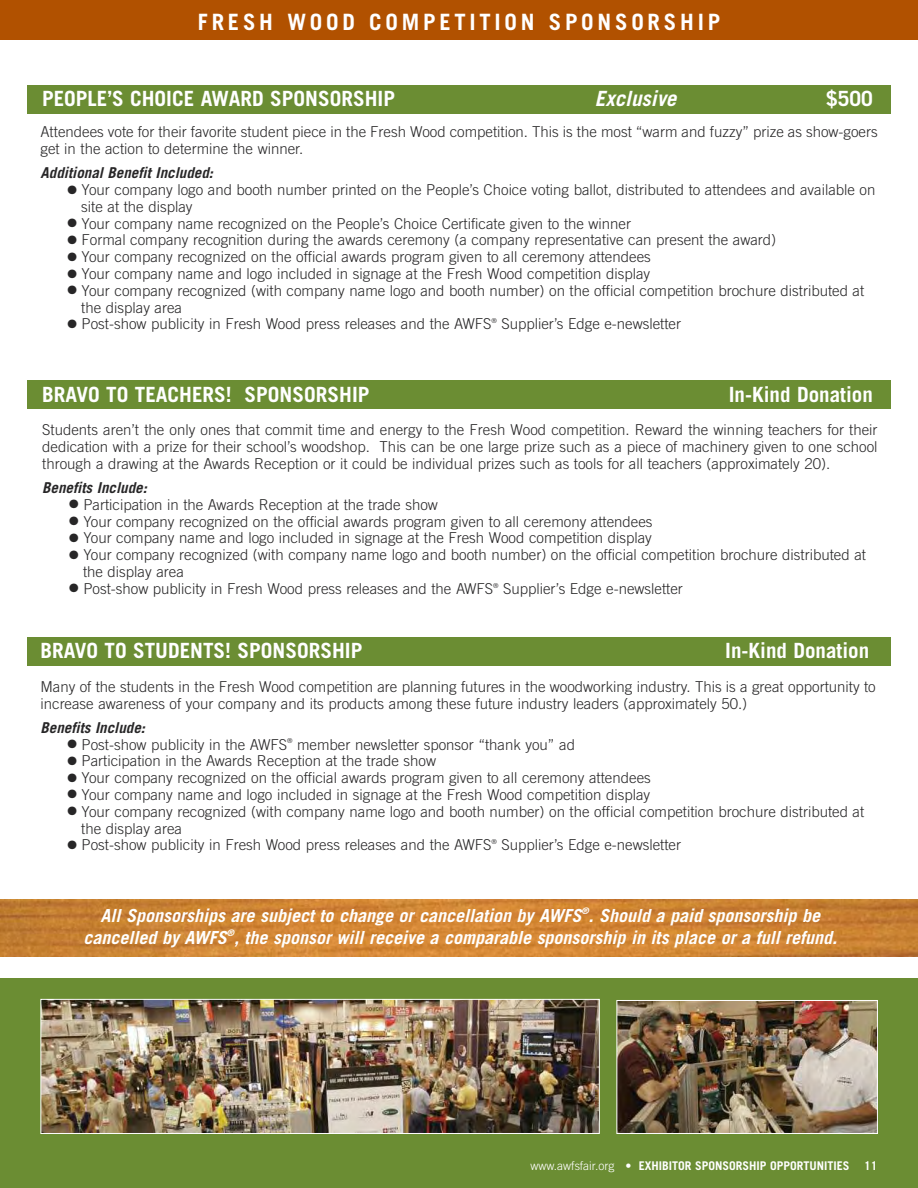
<style>
.page{position:relative;width:918px;height:1188px;background:#fff}
.page>*{position:absolute;margin:0;border:0;box-sizing:border-box;transform-origin:0 0}
.t1{font:700 22.5px "Trade Gothic";letter-spacing:.165em;color:#fff}
.t2{font:700 21px "Trade Gothic";color:#fff}
.t3{font:italic 700 21px "Trade Gothic";color:#fff}
.t4{font:italic 700 18px/22.5px "Trade Gothic";color:#fff;text-align:center}
.t5{font:300 15px/16.8px "Trade Gothic";color:#272627}
.t6{font:italic 700 15px "Trade Gothic";color:#272627}
.t7{font:700 12px "Trade Gothic";color:#fff}
.t8{font:300 6.75px "Trade Gothic";color:#272627}
.s1{font-weight:300}
</style>
<div class="page">
<div style="left:27px;top:380px;width:864px;height:29px;background:#6b8d33"></div>
<div style="left:27px;top:637px;width:864px;height:28px;background:#6b8d33"></div>
<div style="left:0;top:979px;width:918px;height:209px;background:#6b8d33"></div>
<div style="left:0;top:0;width:918px;height:40px;background:#b15100"></div>
<img style="left:1px;top:900px;width:917px;height:56px">
<div style="left:27px;top:85px;width:864px;height:28px;background:#6b8d33"></div>
<img style="left:42px;top:1001px;width:556px;height:131px">
<div style="left:40px;top:999px;width:560px;height:135px;border:1px solid #fff"></div>
<img style="left:618px;top:1002px;width:258px;height:130px">
<div style="left:616px;top:1000px;width:262px;height:134px;border:1px solid #fff"></div>
<h1 class="t1" style="left:198px;top:13px;width:524px">FRESH WOOD COMPETITION SPONSORSHIP</h1>
<h2 class="t2" style="left:42px;top:91px;width:355px">PEOPLE’S CHOICE AWARD SPONSORSHIP</h2>
<h2 class="t3" style="left:595px;top:91px;width:83px">Exclusive</h2>
<h2 class="t2" style="left:826px;top:91px;width:48px">$500</h2>
<p class="t5" style="left:40px;top:125px;width:839px">Attendees vote for their favorite student piece in the Fresh Wood competition. This is the most “warm and fuzzy” prize as show-goers get in the action to determine the winner.</p>
<p class="t6" style="left:40px;top:167px;width:174px">Additional Benefit Included:</p>
<p class="t5" style="left:81px;top:183px;width:796px;text-indent:-14px">● Your company logo and booth number printed on the People’s Choice voting ballot, distributed to attendees and available on site at the display</p>
<p class="t5" style="left:68px;top:216px;width:565px">● Your company name recognized on the People’s Choice Certificate given to the winner</p>
<p class="t5" style="left:68px;top:233px;width:710px">● Formal company recognition during the awards ceremony (a company representative can present the award)</p>
<p class="t5" style="left:68px;top:250px;width:585px">● Your company recognized on the official awards program given to all ceremony attendees</p>
<p class="t5" style="left:68px;top:267px;width:584px">● Your company name and logo included in signage at the Fresh Wood competition display</p>
<p class="t5" style="left:81px;top:283px;width:785px;text-indent:-14px">● Your company recognized (with company name logo and booth number) on the official competition brochure distributed at the display area</p>
<p class="t5" style="left:68px;top:317px;width:426px">● Post-show publicity in Fresh Wood press releases and the AWFS</p>
<p class="t8" style="left:491px;top:318px;width:7px">®</p>
<p class="t5" style="left:501px;top:317px;width:181px">Supplier’s Edge e-newsletter</p>
<h2 class="t2" style="left:42px;top:387px;width:329px">BRAVO TO TEACHERS! SPONSORSHIP</h2>
<h2 class="t2" style="left:729px;top:387px;width:146px">In-Kind Donation</h2>
<p class="t5" style="left:42px;top:423px;width:837px;text-align:justify">Students aren’t the only ones that commit time and energy to the Fresh Wood competition. Reward the winning teachers for their dedication with a prize for their school’s woodshop. This can be one large prize such as a piece of machinery given to one school through a drawing at the Awards Reception or it could be individual prizes such as tools for all teachers (approximately 20).</p>
<p class="t6" style="left:42px;top:482px;width:106px">Benefits Include:</p>
<p class="t5" style="left:69px;top:497px;width:370px">● Participation in the Awards Reception at the trade show</p>
<p class="t5" style="left:69px;top:514px;width:585px">● Your company recognized on the official awards program given to all ceremony attendees</p>
<p class="t5" style="left:69px;top:531px;width:584px">● Your company name and logo included in signage at the Fresh Wood competition display</p>
<p class="t5" style="left:83px;top:548px;width:785px;text-indent:-14px">● Your company recognized (with company name logo and booth number) on the official competition brochure distributed at the display area</p>
<p class="t5" style="left:69px;top:581px;width:426px">● Post-show publicity in Fresh Wood press releases and the AWFS</p>
<p class="t8" style="left:493px;top:583px;width:7px">®</p>
<p class="t5" style="left:503px;top:581px;width:181px">Supplier’s Edge e-newsletter</p>
<h2 class="t2" style="left:40px;top:643px;width:323px">BRAVO TO STUDENTS! SPONSORSHIP</h2>
<h2 class="t2" style="left:725px;top:643px;width:146px">In-Kind Donation</h2>
<p class="t5" style="left:40px;top:679px;width:837px">Many of the students in the Fresh Wood competition are planning futures in the woodworking industry. This is a great opportunity to increase awareness of your company and its products among these future industry leaders (approximately 50.)</p>
<p class="t6" style="left:40px;top:722px;width:106px">Benefits Include:</p>
<p class="t5" style="left:68px;top:737px;width:221px">● Post-show publicity in the AWFS</p>
<p class="t8" style="left:287px;top:738px;width:7px">®</p>
<p class="t5" style="left:297px;top:737px;width:279px">member newsletter sponsor “thank you” ad</p>
<p class="t5" style="left:68px;top:754px;width:370px">● Participation in the Awards Reception at the trade show</p>
<p class="t5" style="left:68px;top:771px;width:585px">● Your company recognized on the official awards program given to all ceremony attendees</p>
<p class="t5" style="left:68px;top:788px;width:584px">● Your company name and logo included in signage at the Fresh Wood competition display</p>
<p class="t5" style="left:81px;top:804px;width:785px;text-indent:-14px">● Your company recognized (with company name logo and booth number) on the official competition brochure distributed at the display area</p>
<p class="t5" style="left:68px;top:838px;width:426px">● Post-show publicity in Fresh Wood press releases and the AWFS</p>
<p class="t8" style="left:491px;top:839px;width:7px">®</p>
<p class="t5" style="left:501px;top:838px;width:181px">Supplier’s Edge e-newsletter</p>
<p class="t4" style="left:84px;top:906px;width:755px">All Sponsorships are subject to change or cancellation by AWFS<sup>®</sup>. Should a paid sponsorship be cancelled by AWFS<sup>®</sup>, the sponsor will receive a comparable sponsorship in its place or a full refund.</p>
<p class="t7" style="left:531px;top:1161px;width:348px"><span class="s1">www.awfsfair.org •</span> EXHIBITOR SPONSORSHIP OPPORTUNITIES 11</p>
</div>
